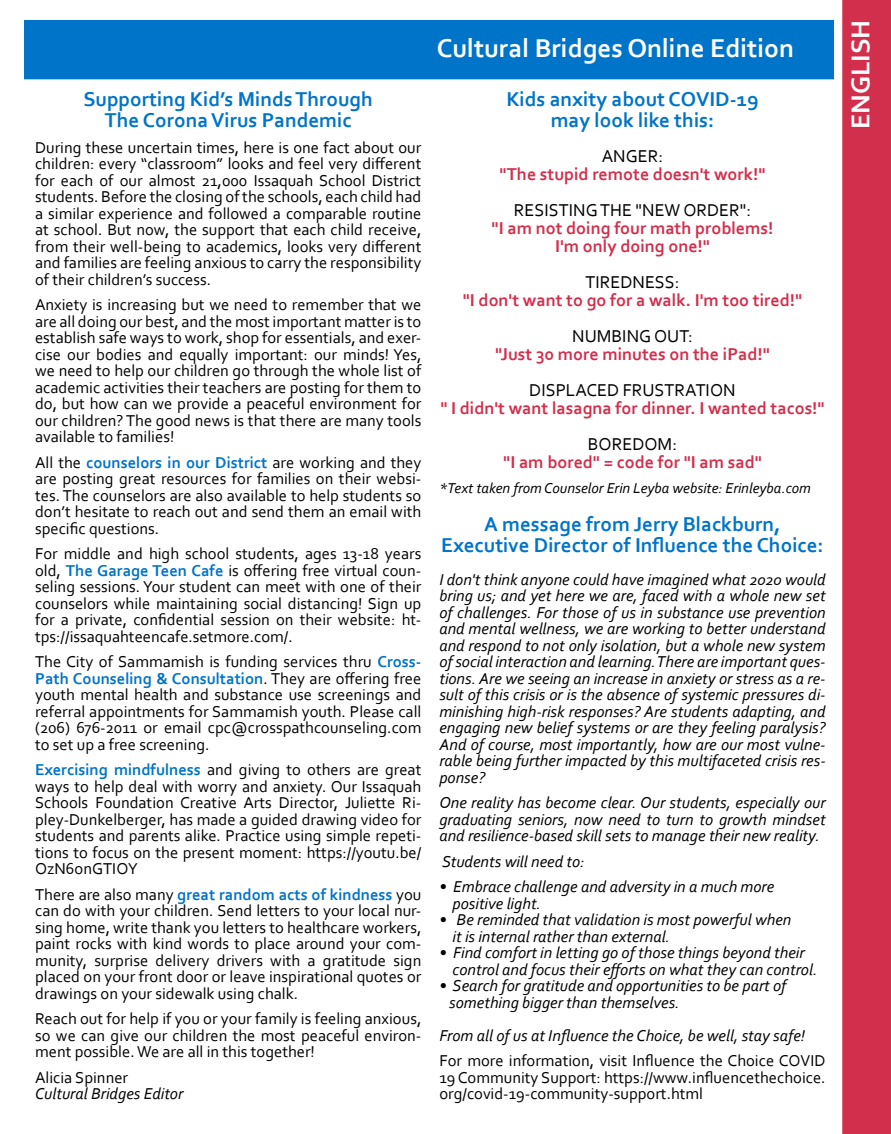
<style>
.page{position:relative;width:891px;height:1134px;background:#fff}
.page>*{position:absolute;margin:0;border:0;box-sizing:border-box;transform-origin:0 0}
.t1{font:700 27px "Corbel";color:#fff}
.t2{font:700 21px/21px "Corbel";color:#0074c8;text-align:center}
.t3{font:700 18px/18px "Corbel";color:#d22f4d;text-align:center}
.t4{font:18px "Corbel";color:#000}
.t5{font:16.5px/16.5px "Corbel";color:#000;text-align:justify}
.t6{font:italic 16.5px/16.5px "Corbel";color:#000}
.t7{font:italic 15px "Corbel";color:#000}
.s1{font-size:30px}
.s2{font-weight:700;color:#0074c8}
</style>
<div class="page">
<div style="left:24px;top:20px;width:810px;height:59px;background:#0074c8"></div>
<div style="left:842px;top:0;width:49px;height:1134px;background:#d22f4d"></div>
<h1 class="t1" style="left:437px;top:32px;width:359px">Cultural Bridges Online Edition</h1>
<h1 class="t1" style="left:222px;top:35px;width:593px">IMPORTANT ISD ANNOUNCEMENT (April 6, <span class="s1">2020</span>)</h1>
<p class="t2" style="left:84px;top:88px;width:291px">Supporting Kid’s Minds Through<br>The Corona Virus Pandemic</p>
<p class="t5" style="left:35px;top:139px;width:388px">During these uncertain times, here is one fact about our children: every “classroom” looks and feel very different for each of our almost 21,000 Issaquah School District students. Before the closing of the schools, each child had a similar experience and followed a comparable routine at school. But now, the support that each child receive, from their well-being to academics, looks very different and families are feeling anxious to carry the responsibility of their children’s success.</p>
<p class="t5" style="left:35px;top:296px;width:388px">Anxiety is increasing but we need to remember that we are all doing our best, and the most important matter is to establish safe ways to work, shop for essentials, and exer&shy;cise our bodies and equally important: our minds! Yes, we need to help our children go through the whole list of academic activities their teachers are posting for them to do, but how can we provide a peaceful environment for our children? The good news is that there are many tools available to families!</p>
<p class="t5" style="left:35px;top:454px;width:388px">All the <span class="s2">counselors in our District</span> are working and they are posting great resources for families on their websi&shy;tes. The counselors are also available to help students so don’t hesitate to reach out and send them an email with specific questions.</p>
<p class="t5" style="left:35px;top:545px;width:388px">For middle and high school students, ages 13-18 years old, <span class="s2">The Garage Teen Cafe</span> is offering free virtual coun&shy;seling sessions. Your student can meet with one of their counselors while maintaining social distancing! Sign up for a private, confidential session on their website: ht&shy;tps://issaquahteencafe.setmore.com/.</p>
<p class="t5" style="left:35px;top:653px;width:388px">The City of Sammamish is funding services thru <span class="s2">Cross-Path Counseling &amp; Consultation</span>. They are offering free youth mental health and substance use screenings and referral appointments for Sammamish youth. Please call (206) 676-2011 or email cpc@crosspathcounseling.com to set up a free screening.</p>
<p class="t5" style="left:35px;top:761px;width:388px"><span class="s2">Exercising mindfulness</span> and giving to others are great ways to help deal with worry and anxiety. Our Issaquah Schools Foundation Creative Arts Director, Juliette Ri&shy;pley-Dunkelberger, has made a guided drawing video for students and parents alike. Practice using simple repeti&shy;tions to focus on the present moment: https://youtu.be/ OzN6onGTIOY</p>
<p class="t5" style="left:35px;top:886px;width:388px">There are also many <span class="s2">great random acts of kindness</span> you can do with your children. Send letters to your local nur&shy;sing home, write thank you letters to healthcare workers, paint rocks with kind words to place around your com&shy;munity, surprise delivery drivers with a gratitude sign placed on your front door or leave inspirational quotes or drawings on your sidewalk using chalk.</p>
<p class="t5" style="left:35px;top:1010px;width:388px">Reach out for help if you or your family is feeling anxious, so we can give our children the most peaceful environ&shy;ment possible. We are all in this together!</p>
<p class="t5" style="left:35px;top:1069px;width:95px">Alicia Spinner</p>
<p class="t6" style="left:35px;top:1085px;width:150px">Cultural Bridges Editor</p>
<p class="t2" style="left:506px;top:88px;width:254px">Kids anxity about COVID-19 may look like this:</p>
<p class="t4" style="left:602px;top:145px;width:63px">ANGER:</p>
<p class="t3" style="left:500px;top:164px;width:267px">"The stupid remote doesn't work!"</p>
<p class="t4" style="left:514px;top:199px;width:239px">RESISTING THE "NEW ORDER":</p>
<p class="t3" style="left:492px;top:218px;width:283px">"I am not doing four math problems!<br>I'm only doing one!"</p>
<p class="t4" style="left:585px;top:271px;width:96px">TIREDNESS:</p>
<p class="t3" style="left:463px;top:290px;width:341px">"I don't want to go for a walk. I'm too tired!"</p>
<p class="t4" style="left:572px;top:325px;width:122px">NUMBING OUT:</p>
<p class="t3" style="left:495px;top:344px;width:276px">"Just 30 more minutes on the iPad!"</p>
<p class="t4" style="left:529px;top:379px;width:208px">DISPLACED FRUSTRATION</p>
<p class="t3" style="left:440px;top:398px;width:386px">" I didn't want lasagna for dinner. I wanted tacos!"</p>
<p class="t4" style="left:588px;top:433px;width:91px">BOREDOM:</p>
<p class="t3" style="left:503px;top:452px;width:260px">"I am bored" = code for "I am sad"</p>
<p class="t7" style="left:439px;top:479px;width:373px">*Text taken from Counselor Erin Leyba website: Erinleyba.com</p>
<p class="t2" style="left:441px;top:513px;width:384px">A message from Jerry Blackburn,<br>Executive Director of Influence the Choice:</p>
<p class="t6" style="left:439px;top:571px;width:388px;text-align:justify">I don't think anyone could have imagined what 2020 would bring us; and yet here we are, faced with a whole new set of challenges. For those of us in substance use prevention and mental wellness, we are working to better understand and respond to not only isolation, but a whole new system of social interaction and learning. There are important ques&shy;tions. Are we seeing an increase in anxiety or stress as a re&shy;sult of this crisis or is the absence of systemic pressures di&shy;minishing high-risk responses? Are students adapting, and engaging new belief systems or are they feeling paralysis?<br>And of course, most importantly, how are our most vulne&shy;rable being further impacted by this multifaceted crisis res&shy;ponse?</p>
<p class="t6" style="left:439px;top:794px;width:388px;text-align:justify">One reality has become clear. Our students, especially our graduating seniors, now need to turn to growth mindset and resilience-based skill sets to manage their new reality.</p>
<p class="t6" style="left:442px;top:853px;width:144px">Students will need to:</p>
<p class="t6" style="left:453px;top:878px;width:323px;text-indent:-13px">• Embrace challenge and adversity in a much more positive light.</p>
<p class="t6" style="left:453px;top:911px;width:340px;text-indent:-13px">• Be reminded that validation is most powerful when it is internal rather than external.</p>
<p class="t6" style="left:453px;top:944px;width:366px;text-indent:-13px">• Find comfort in letting go of those things beyond their control and focus their efforts on what they can control.</p>
<p class="t6" style="left:449px;top:977px;width:339px;text-indent:-10px">• Search for gratitude and opportunities to be part of something bigger than themselves.</p>
<p class="t6" style="left:439px;top:1027px;width:367px">From all of us at Influence the Choice, be well, stay safe!</p>
<p class="t5" style="left:439px;top:1052px;width:388px">For more information, visit Influence the Choice COVID 19 Community Support: https://www.influencethechoice. org/covid-19-community-support.html</p>
<h1 class="t1" style="left:844px;top:129px;width:111px;rotate:-90deg">ENGLISH</h1>
</div>
